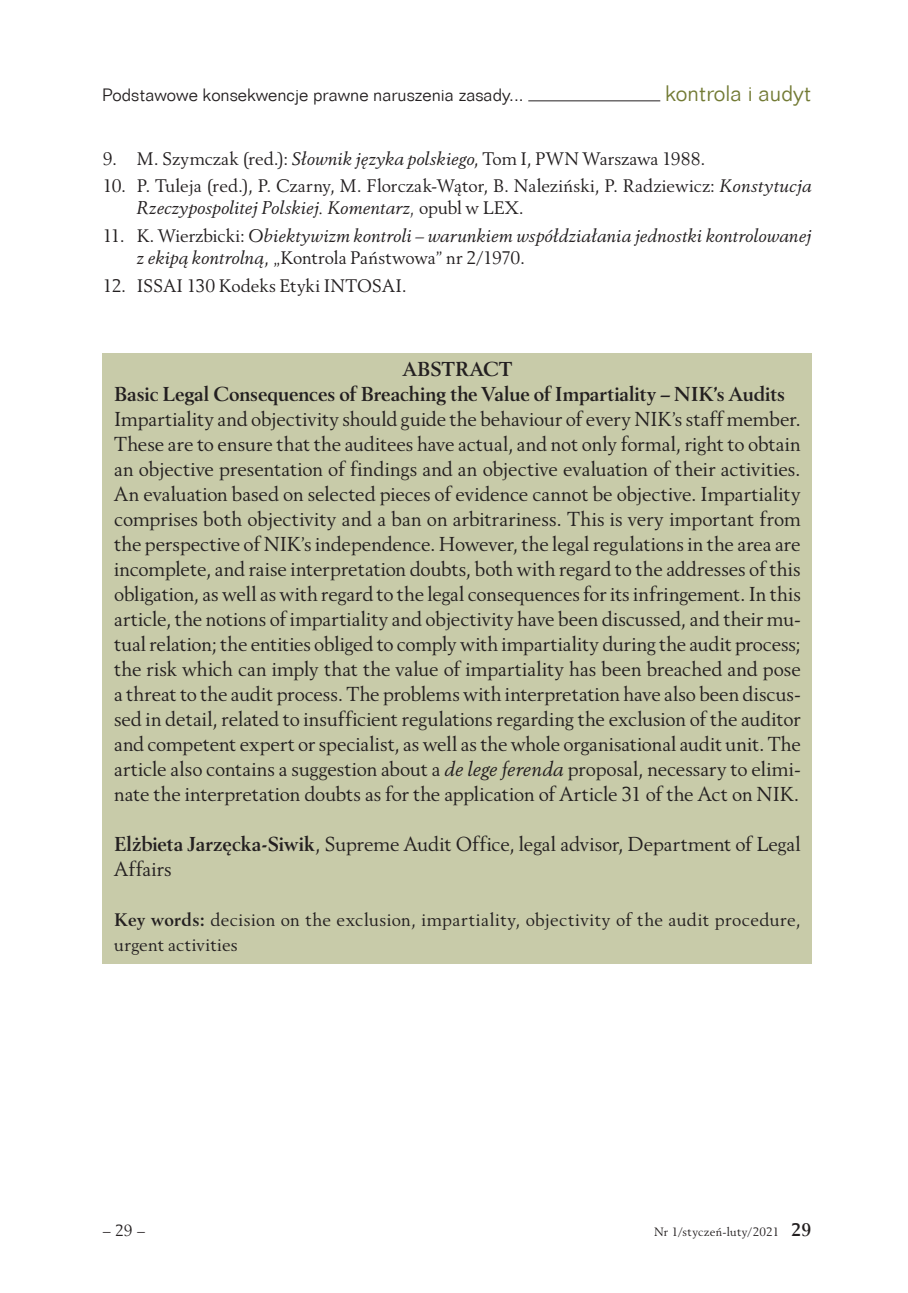
<style>
.page{position:relative;width:908px;height:1293px;background:#fff}
.page>*{position:absolute;margin:0;border:0;box-sizing:border-box;transform-origin:0 0}
.t1{font:300 21.8px "Folio TL";color:#727a34}
.t2{font:20px/25px "Revival 565 BT";letter-spacing:-.005em;color:#231f20;text-align:justify}
.t3{font:700 20px/25px "Revival 565 BT";letter-spacing:-.005em;color:#231f20}
.t4{font:18px/25px "Revival 565 BT";letter-spacing:.015em;color:#231f20}
.t5{font:italic 18px/22px "Revival 565 BT";color:#231f20}
.t6{font:300 17.4px "Folio TL";color:#231f20}
.t7{font:16px "Revival 565 BT";color:#231f20}
.t8{font:12px "Revival 565 BT";letter-spacing:.015em;color:#231f20}
.s1{font-style:italic}
.s2{font-style:normal}
.s3{font-weight:700}
.s4{font-weight:700;font-size:18px}
</style>
<div class="page">
<hr style="left:528px;top:100px;width:132px;height:1px;background:#231f20">
<div style="left:103px;top:353px;width:708px;height:610px;background:#c8cba9"></div>
<p class="t6" style="left:102px;top:83px;width:422px">Podstawowe konsekwencje prawne naruszenia zasady...</p>
<p class="t1" style="left:664px;top:79px;width:148px">kontrola i audyt</p>
<p class="t4" style="left:103px;top:146px;width:604px">9. M. Szymczak (red.): <span class="s1">Słownik języka polskiego</span>, Tom I, PWN Warszawa 1988.</p>
<p class="t4" style="left:137px;top:176px;width:676px;line-height:22px;text-indent:-34px">10. P. Tuleja (red.), P. Czarny, M. Florczak-Wątor, B. Naleziński, P. Radziewicz: <span class="s1">Konstytucja<br>Rzeczypospolitej Polskiej. Komentarz,</span> opubl w LEX.</p>
<p class="t5" style="left:137px;top:225px;width:676px;text-indent:-34px"><span class="s2">11. K. Wierzbicki:</span> Obiektywizm kontroli – warunkiem współdziałania jednostki kontrolowanej z ekipą kontrolną<span class="s2">, „Kontrola Państwowa” nr 2/1970.</span></p>
<p class="t4" style="left:103px;top:273px;width:305px">12. ISSAI 130 Kodeks Etyki INTOSAI.</p>
<p class="t3" style="left:114px;top:357px;width:672px;text-indent:288px">ABSTRACT<br>Basic Legal Consequences of Breaching the Value of Impartiality – NIK’s Audits</p>
<p class="t2" style="left:114px;top:407px;width:688px">Impartiality and objectivity should guide the behaviour of every NIK’s staff member.<br>These are to ensure that the auditees have actual, and not only formal, right to obtain an objective presentation of findings and an objective evaluation of their activities.<br>An evaluation based on selected pieces of evidence cannot be objective. Impartiality comprises both objectivity and a ban on arbitrariness. This is very important from the perspective of NIK’s independence. However, the legal regulations in the area are incomplete, and raise interpretation doubts, both with regard to the addresses of this obligation, as well as with regard to the legal consequences for its infringement. In this article, the notions of impartiality and objectivity have been discussed, and their mu&shy;tual relation; the entities obliged to comply with impartiality during the audit process; the risk which can imply that the value of impartiality has been breached and pose a threat to the audit process. The problems with interpretation have also been discus&shy;sed in detail, related to insufficient regulations regarding the exclusion of the auditor and competent expert or specialist, as well as the whole organisational audit unit. The article also contains a suggestion about a <span class="s1">de lege ferenda</span> proposal, necessary to elimi&shy;nate the interpretation doubts as for the application of Article 31 of the Act on NIK.</p>
<p class="t2" style="left:114px;top:832px;width:687px"><span class="s3">Elżbieta Jarzęcka-Siwik</span>, Supreme Audit Office, legal advisor, Department of Legal<br>Affairs</p>
<p class="t4" style="left:114px;top:907px;width:687px"><span class="s3">Key words:</span> decision on the exclusion, impartiality, objectivity of the audit procedure, urgent activities</p>
<p class="t7" style="left:103px;top:1220px;width:44px">– 29 –</p>
<p class="t8" style="left:653px;top:1224px;width:159px">Nr 1/styczeń-luty/2021 <span class="s4">29</span></p>
</div>
